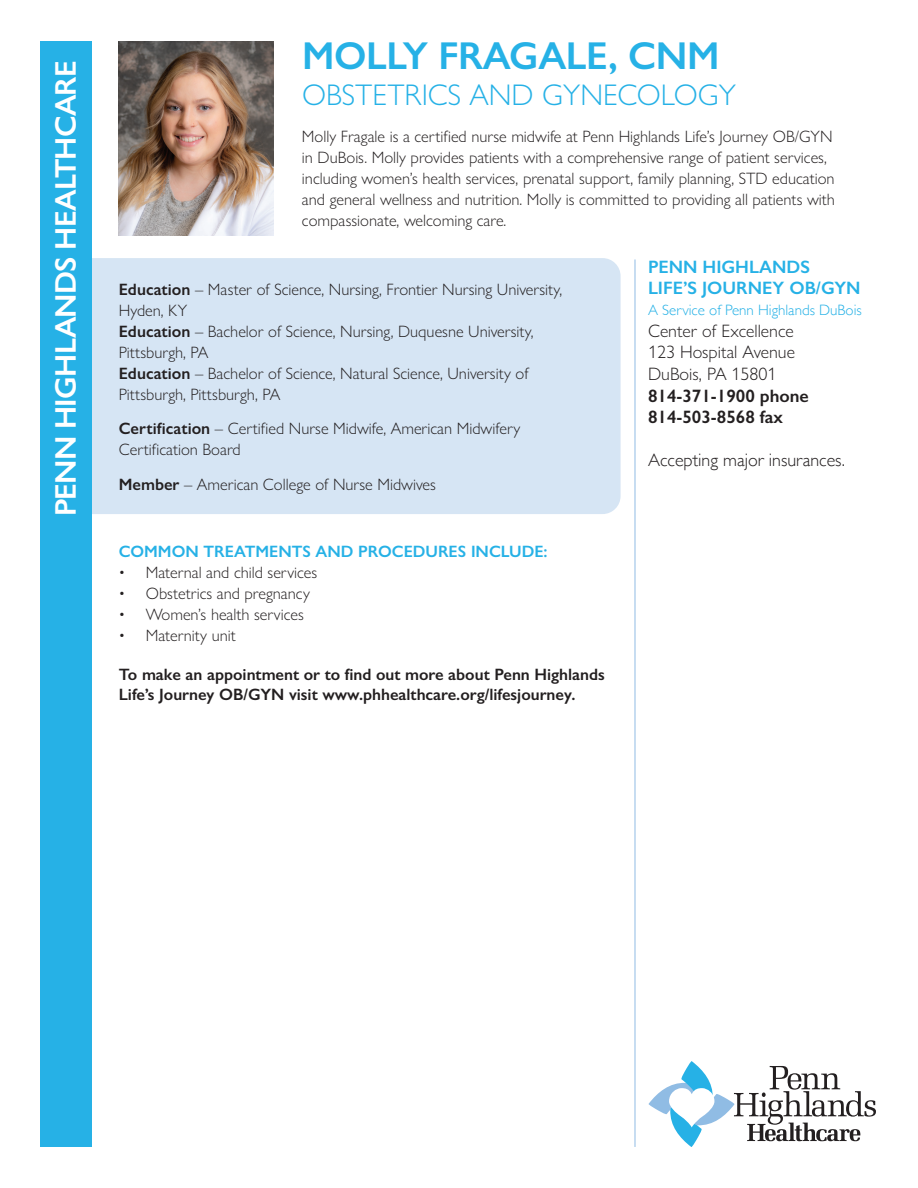
<style>
.page{position:relative;width:918px;height:1188px;background:#fff}
.page>*{position:absolute;margin:0;border:0;box-sizing:border-box;transform-origin:0 0}
.t1{font:600 39px "Gill Sans Nova";letter-spacing:-.01em;color:#26b1e6}
.t2{font:300 30px "Gill Sans Nova";color:#26b1e6}
.t3{font:600 30px "Gill Sans Nova";letter-spacing:-.025em;color:#fff}
.t4{font:300 18px/21.6px "Gill Sans Nova";color:#231f20;text-align:justify}
.t5{font:600 18px/21.6px "Gill Sans";color:#26b1e6}
.t6{font:600 18px/21.6px "Gill Sans";color:#231f20}
.t7{font:300 18px "Gill Sans";color:#231f20}
.t8{font:300 16.5px/21px "Gill Sans Nova";color:#231f20}
.t9{font:600 16.5px/19.5px "Gill Sans";color:#231f20}
.t10{font:600 16.5px "Gill Sans Nova";color:#26b1e6}
.t11{font:300 15px "Gill Sans";color:#26b1e6}
.s1{font-weight:600}
</style>
<div class="page">
<img style="left:119px;top:41px;width:154px;height:194px">
<div style="left:59px;top:258px;width:562px;height:256px;background:#d6e5f4;border-radius:18px"></div>
<div style="left:41px;top:41px;width:51px;height:1106px;background:#26b1e6"></div>
<hr style="left:635px;top:260px;width:1px;height:887px;background:#90bce4">
<svg style="left:648px;top:1061px;width:228px;height:86px"></svg>
<h2 class="t3" style="left:47px;top:516px;width:457px;rotate:-90deg">PENN HIGHLANDS HEALTHCARE</h2>
<h1 class="t1" style="left:302px;top:32px;width:419px">MOLLY FRAGALE, CNM</h1>
<h2 class="t2" style="left:302px;top:77px;width:436px">OBSTETRICS AND GYNECOLOGY</h2>
<p class="t8" style="left:302px;top:125px;width:534px">Molly Fragale is a certified nurse midwife at Penn Highlands Life’s Journey OB/GYN in DuBois. Molly provides patients with a comprehensive range of patient services, including women’s health services, prenatal support, family planning, STD education and general wellness and nutrition. Molly is committed to providing all patients with compassionate, welcoming care.</p>
<p class="t8" style="left:119px;top:278px;width:445px"><span class="s1">Education</span> – Master of Science, Nursing, Frontier Nursing University, Hyden, KY<br><span class="s1">Education</span> – Bachelor of Science, Nursing, Duquesne University, Pittsburgh, PA<br><span class="s1">Education</span> – Bachelor of Science, Natural Science, University of Pittsburgh, Pittsburgh, PA</p>
<p class="t8" style="left:119px;top:418px;width:403px"><span class="s1">Certification</span> – Certified Nurse Midwife, American Midwifery<br>Certification Board</p>
<p class="t8" style="left:119px;top:473px;width:319px"><span class="s1">Member</span> – American College of Nurse Midwives</p>
<p class="t10" style="left:119px;top:542px;width:430px">COMMON TREATMENTS AND PROCEDURES INCLUDE:</p>
<p class="t8" style="left:119px;top:562px;width:200px">• Maternal and child services</p>
<p class="t8" style="left:119px;top:583px;width:193px">• Obstetrics and pregnancy</p>
<p class="t8" style="left:119px;top:604px;width:187px">• Women’s health services</p>
<p class="t8" style="left:119px;top:625px;width:118px">• Maternity unit</p>
<p class="t9" style="left:119px;top:665px;width:488px">To make an appointment or to find out more about Penn Highlands<br>Life’s Journey OB/GYN visit www.phhealthcare.org/lifesjourney.</p>
<p class="t5" style="left:648px;top:256px;width:214px">PENN HIGHLANDS<br>LIFE’S JOURNEY OB/GYN</p>
<p class="t11" style="left:648px;top:298px;width:215px">A Service of Penn Highlands DuBois</p>
<p class="t4" style="left:648px;top:320px;width:148px">Center of Excellence 123 Hospital Avenue DuBois, PA 15801</p>
<p class="t6" style="left:648px;top:385px;width:162px">814-371-1900 phone<br>814-503-8568 fax</p>
<p class="t7" style="left:648px;top:446px;width:198px">Accepting major insurances.</p>
</div>
